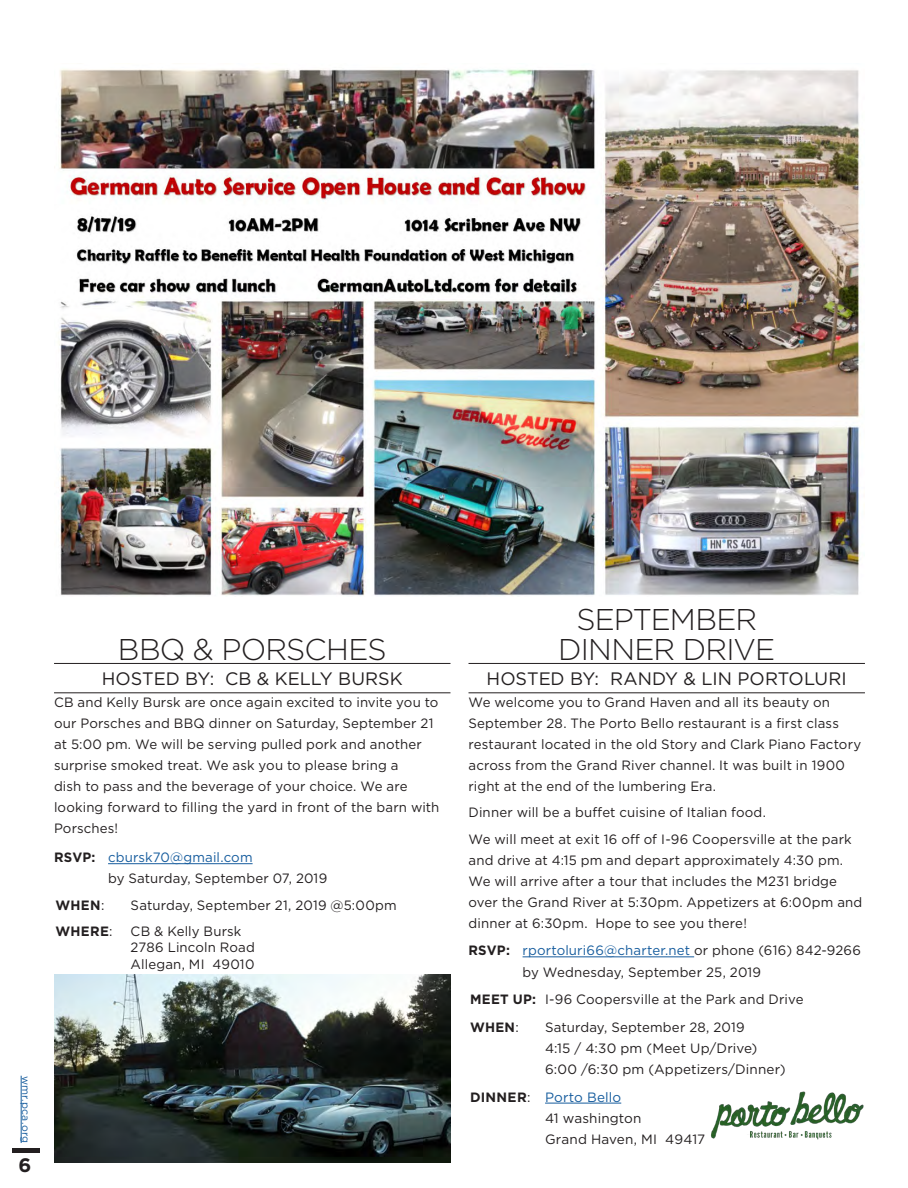
<style>
.page{position:relative;width:908px;height:1188px;background:#fff}
.page>*{position:absolute;margin:0;border:0;box-sizing:border-box;transform-origin:0 0}
.Interior_Headline{font:300 30px "Gotham";letter-spacing:-.03em;color:#231f20}
.Frontpage_Month{font:700 19.5px "Gotham";color:#231f20}
.Interior_Sub_Head{font:18px "Gotham";color:#231f20}
.Tab_Dots{font:13.5px/21px "Gotham";letter-spacing:.01em;color:#231f20}
.Tab_Dots-2{font:700 13.5px "Gotham";letter-spacing:.025em;color:#231f20}
.Pagination{font:10.5px "Gotham";letter-spacing:.025em;color:#175d9e}
.s1{font-weight:700}
.s2{color:#175d9e}
.s3{font-weight:400}
</style>
<div class="page">
<hr style="left:21px;top:1076px;width:1px;height:67px;background:#175d9e">
<hr style="left:12px;top:1148px;width:27px;height:4px;background:#231f20">
<img style="left:58px;top:69px;width:802px;height:527px">
<hr style="left:54px;top:663px;width:396px;height:1px;background:#231f20">
<hr style="left:54px;top:692px;width:396px;height:1px;background:#231f20">
<hr style="left:108px;top:863px;width:144px;height:1px;background:#175d9e">
<img style="left:54px;top:974px;width:396px;height:188px">
<hr style="left:522px;top:957px;width:172px;height:1px;background:#175d9e">
<hr style="left:545px;top:1103px;width:76px;height:1px;background:#175d9e">
<hr style="left:468px;top:663px;width:396px;height:1px;background:#231f20">
<hr style="left:468px;top:692px;width:396px;height:1px;background:#231f20">
<img style="left:711px;top:1091px;width:153px;height:49px">
<p class="Interior_Headline" style="left:118px;top:630px;width:270px">BBQ &amp; PORSCHES</p>
<p class="Interior_Sub_Head" style="left:102px;top:668px;width:302px">HOSTED BY: CB &amp; KELLY BURSK</p>
<p class="Tab_Dots" style="left:54px;top:691px;width:387px">CB and Kelly Bursk are once again excited to invite you to our Porsches and BBQ dinner on Saturday, September 21 at 5:00 pm. We will be serving pulled pork and another surprise smoked treat. We ask you to please bring a<br>dish to pass and the beverage of your choice. We are looking forward to filling the yard in front of the barn with Porsches!</p>
<p class="Tab_Dots" style="left:108px;top:847px;width:220px;text-indent:-54px"><span class="s1">RSVP:</span> <span class="s2">cbursk70@gmail.com<br></span>by Saturday, September 07, 2019</p>
<p class="Tab_Dots-2" style="left:56px;top:896px;width:50px">WHEN<span class="s3">:</span></p>
<p class="Tab_Dots" style="left:130px;top:894px;width:267px">Saturday, September 21, 2019 @5:00pm</p>
<p class="Tab_Dots-2" style="left:56px;top:922px;width:59px">WHERE<span class="s3">:</span></p>
<p class="Tab_Dots" style="left:130px;top:923px;width:126px;line-height:16.2px">CB &amp; Kelly Bursk<br>2786 Lincoln Road<br>Allegan, MI 49010</p>
<p class="Pagination" style="left:33px;top:1076px;width:69px;rotate:90deg">wmr.pca.org</p>
<p class="Frontpage_Month" style="left:19px;top:1153px;width:14px">6</p>
<p class="Interior_Headline" style="left:576px;top:600px;width:182px">SEPTEMBER</p>
<p class="Interior_Headline" style="left:558px;top:630px;width:219px">DINNER DRIVE</p>
<p class="Tab_Dots" style="left:468px;top:691px;width:394px">We welcome you to Grand Haven and all its beauty on September 28. The Porto Bello restaurant is a first class restaurant located in the old Story and Clark Piano Factory across from the Grand River channel. It was built in 1900 right at the end of the lumbering Era.</p>
<p class="Tab_Dots" style="left:468px;top:802px;width:299px">Dinner will be a buffet cuisine of Italian food.</p>
<p class="Tab_Dots" style="left:468px;top:828px;width:395px">We will meet at exit 16 off of I-96 Coopersville at the park and drive at 4:15 pm and depart approximately 4:30 pm.<br>We will arrive after a tour that includes the M231 bridge over the Grand River at 5:30pm. Appetizers at 6:00pm and dinner at 6:30pm. Hope to see you there!</p>
<p class="Tab_Dots" style="left:522px;top:940px;width:340px;text-indent:-54px"><span class="s1">RSVP:</span> <span class="s2">rportoluri66@charter.net</span> or phone (616) 842-9266 by Wednesday, September 25, 2019</p>
<p class="Tab_Dots" style="left:470px;top:989px;width:335px"><span class="s1">MEET UP:</span> I-96 Coopersville at the Park and Drive</p>
<p class="Tab_Dots-2" style="left:470px;top:1018px;width:50px">WHEN<span class="s3">:</span></p>
<p class="Tab_Dots" style="left:545px;top:1016px;width:242px">Saturday, September 28, 2019<br>4:15 / 4:30 pm (Meet Up/Drive)<br>6:00 /6:30 pm (Appetizers/Dinner)</p>
<p class="Tab_Dots" style="left:545px;top:1086px;width:162px;text-indent:-75px"><span class="s1">DINNER</span>: <span class="s2">Porto Bello<br></span>41 washington<br>Grand Haven, MI 49417</p>
<p class="Interior_Sub_Head" style="left:486px;top:668px;width:361px">HOSTED BY: RANDY &amp; LIN PORTOLURI</p>
</div>
